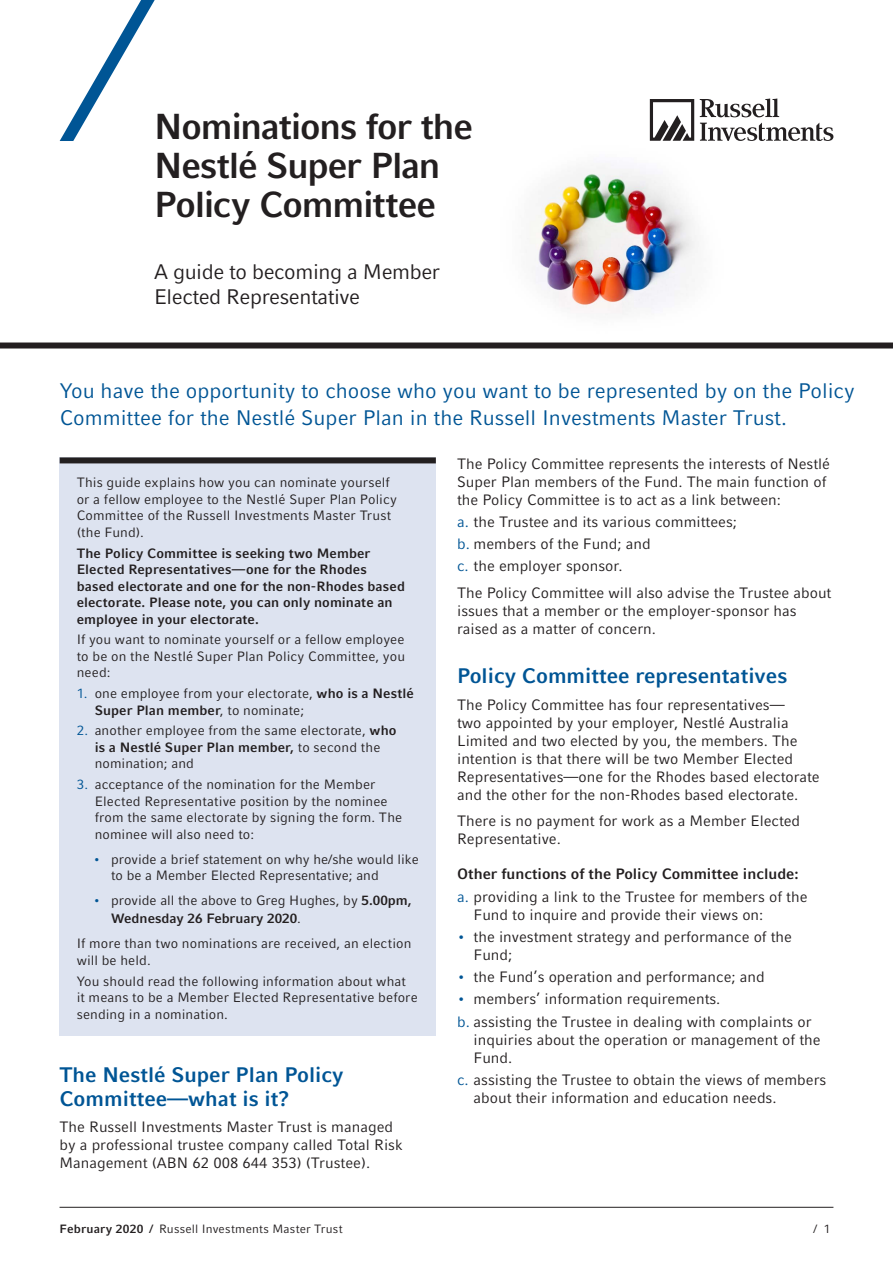
<style>
.page{position:relative;width:893px;height:1263px;background:#fff}
.page>*{position:absolute;margin:0;border:0;box-sizing:border-box;transform-origin:0 0}
.t1{font:700 36px/39px "Compatil Fact LT Pro";letter-spacing:-.03em;color:#231f20}
.t2{font:21px/27px "Compatil Fact LT Pro";color:#005595}
.t3{font:700 21px/24px "Compatil Fact LT Pro";color:#005595}
.t4{font:21px/25.5px "Compatil Fact LT Pro";letter-spacing:-.02em;color:#231f20}
.t5{font:15px/18px "Compatil Fact LT Pro";color:#231f20}
.t6{font:700 15px/22.2px "Compatil Fact LT Pro";color:#231f20}
.t7{font:13.5px/16.5px "Compatil Fact LT Pro";letter-spacing:.01em;color:#231f20}
.t8{font:700 13.5px/16.5px "Compatil Fact LT Pro";letter-spacing:.005em;color:#231f20}
.t9{font:12px "Compatil Fact LT Pro";letter-spacing:.015em;color:#231f20}
.s1{color:#005595}
.s2{font-weight:700}
.s3{font-weight:400;color:#005595}
.s4{font-weight:400}
</style>
<div class="page">
<img style="left:527px;top:135px;width:169px;height:179px">
<svg style="left:60px;top:0;width:95px;height:141px"></svg>
<svg style="left:700px;top:98px;width:79px;height:19px"></svg>
<svg style="left:700px;top:123px;width:133px;height:18px"></svg>
<svg style="left:650px;top:99px;width:44px;height:42px"></svg>
<div style="left:0;top:342px;width:893px;height:6px;background:#231f20"></div>
<hr style="left:60px;top:1207px;width:773px;height:1px;background:#231f20">
<div style="left:60px;top:457px;width:376px;height:578px;background:#dde3f0"></div>
<div style="left:60px;top:457px;width:376px;height:6px;background:#231f20"></div>
<h1 class="t1" style="left:154px;top:107px;width:320px">Nominations for the<br>Nestlé Super Plan<br>Policy Committee</h1>
<h2 class="t4" style="left:154px;top:259px;width:288px">A guide to becoming a Member<br>Elected Representative</h2>
<h2 class="t2" style="left:60px;top:378px;width:796px">You have the opportunity to choose who you want to be represented by on the Policy<br>Committee for the Nestlé Super Plan in the Russell Investments Master Trust.</h2>
<p class="t7" style="left:77px;top:475px;width:322px">This guide explains how you can nominate yourself or a fellow employee to the Nestlé Super Plan Policy Committee of the Russell Investments Master Trust (the Fund).</p>
<p class="t8" style="left:77px;top:545px;width:330px">The Policy Committee is seeking two Member Elected Representatives—one for the Rhodes based electorate and one for the non-Rhodes based electorate. Please note, you can only nominate an employee in your electorate.</p>
<p class="t7" style="left:77px;top:632px;width:330px;text-align:justify">If you want to nominate yourself or a fellow employee to be on the Nestlé Super Plan Policy Committee, you need:</p>
<p class="t7" style="left:95px;top:685px;width:321px;text-indent:-18px"><span class="s1">1.</span> one employee from your electorate, <span class="s2">who is a Nestlé<br>Super Plan member</span>, to nominate;</p>
<p class="t7" style="left:95px;top:723px;width:303px;text-indent:-18px"><span class="s1">2.</span> another employee from the same electorate, <span class="s2">who is a Nestlé Super Plan member,</span> to second the nomination; and</p>
<p class="t7" style="left:95px;top:776px;width:309px;text-indent:-18px"><span class="s1">3.</span> acceptance of the nomination for the Member Elected Representative position by the nominee from the same electorate by signing the form. The nominee will also need to:</p>
<p class="t7" style="left:111px;top:851px;width:309px;text-indent:-18px"><span class="s1">•</span> provide a brief statement on why he/she would like to be a Member Elected Representative; and</p>
<p class="t7" style="left:111px;top:892px;width:302px;line-height:18px;text-indent:-18px"><span class="s1">•</span> provide all the above to Greg Hughes, by <span class="s2">5.00pm,<br>Wednesday 26 February 2020</span>.</p>
<p class="t7" style="left:77px;top:935px;width:336px">If more than two nominations are received, an election will be held.</p>
<p class="t7" style="left:77px;top:972px;width:342px">You should read the following information about what<br>it means to be a Member Elected Representative before sending in a nomination.</p>
<h2 class="t3" style="left:60px;top:1062px;width:286px">The Nestlé Super Plan Policy<br>Committee—what is it?</h2>
<p class="t5" style="left:60px;top:1118px;width:345px">The Russell Investments Master Trust is managed by a professional trustee company called Total Risk<br>Management (ABN 62 008 644 353) (Trustee).</p>
<p class="t5" style="left:457px;top:454px;width:374px">The Policy Committee represents the interests of Nestlé<br>Super Plan members of the Fund. The main function of the Policy Committee is to act as a link between:</p>
<p class="t5" style="left:457px;top:511px;width:281px;line-height:22.2px"><span class="s1">a.</span> the Trustee and its various committees; <span class="s1">b.</span> members of the Fund; and<br><span class="s1">c.</span> the employer sponsor.</p>
<p class="t5" style="left:457px;top:584px;width:376px">The Policy Committee will also advise the Trustee about issues that a member or the employer-sponsor has raised as a matter of concern.</p>
<h2 class="t3" style="left:457px;top:664px;width:332px">Policy Committee representatives</h2>
<p class="t5" style="left:457px;top:696px;width:364px">The Policy Committee has four representatives—<br>two appointed by your employer, Nestlé Australia Limited and two elected by you, the members. The intention is that there will be two Member Elected Representatives—one for the Rhodes based electorate and the other for the non-Rhodes based electorate.</p>
<p class="t5" style="left:457px;top:812px;width:345px">There is no payment for work as a Member Elected<br>Representative.</p>
<p class="t6" style="left:457px;top:863px;width:352px">Other functions of the Policy Committee include: <span class="s3">a.</span> <span class="s4">providing a link to the Trustee for members of the</span></p>
<p class="t5" style="left:474px;top:905px;width:291px">Fund to inquire and provide their views on:</p>
<p class="t5" style="left:474px;top:928px;width:320px;text-indent:-16px"><span class="s1">•</span> the investment strategy and performance of the<br>Fund;</p>
<p class="t5" style="left:457px;top:968px;width:309px"><span class="s1">•</span> the Fund’s operation and performance; and</p>
<p class="t5" style="left:457px;top:988px;width:356px;line-height:22.2px"><span class="s1">•</span> members’ information requirements.<br><span class="s1">b.</span> assisting the Trustee in dealing with complaints or</p>
<p class="t5" style="left:474px;top:1030px;width:348px">inquiries about the operation or management of the<br>Fund.</p>
<p class="t5" style="left:474px;top:1071px;width:354px;text-indent:-16px"><span class="s1">c.</span> assisting the Trustee to obtain the views of members about their information and education needs.</p>
<p class="t9" style="left:60px;top:1222px;width:285px"><span class="s2">February 2020 /</span> Russell Investments Master Trust</p>
<p class="t9" style="left:814px;top:1222px;width:19px">/ 1</p>
</div>
